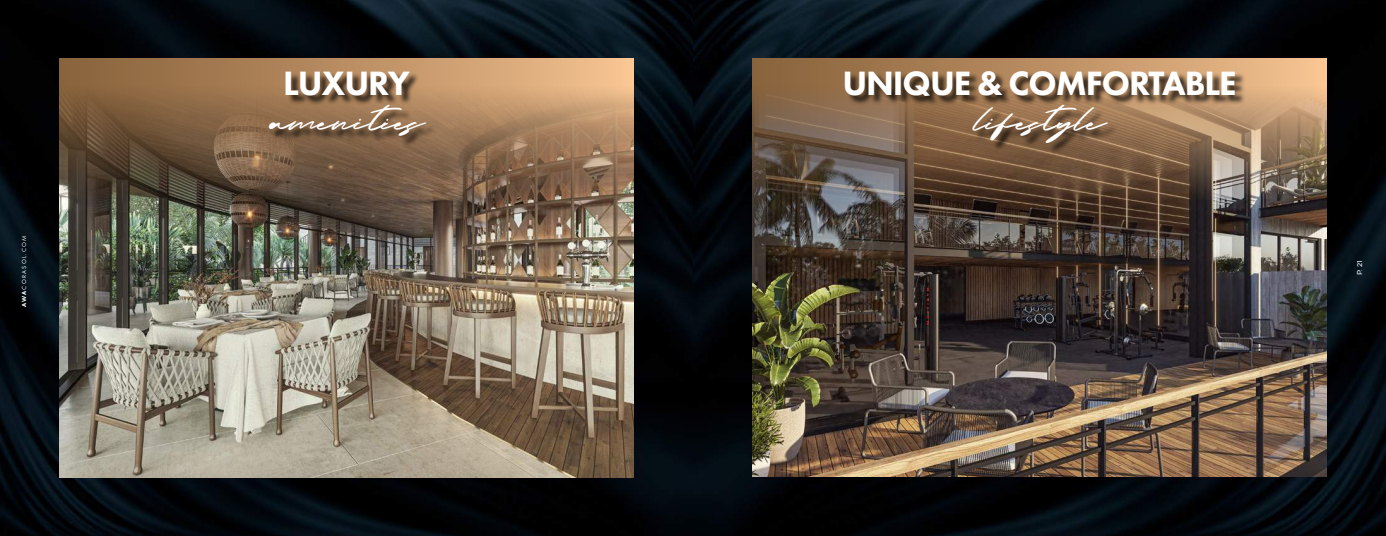
<style>
.page{position:relative;width:1386px;height:536px;background:#fff}
.page>*{position:absolute;margin:0;border:0;box-sizing:border-box;transform-origin:0 0}
.t1{font:800 35px "Futura PT";letter-spacing:-.03em;color:#fff}
.t2{font:35px "Brown Carlson";letter-spacing:-.04em;color:#fff}
.t3{font:500 7px "Loew";color:#fff}
.t4{font:6.12px "Futura PT";letter-spacing:.21em;color:#fff}
.s1{font-weight:800}
</style>
<div class="page">
<img style="left:0;top:0;width:1386px;height:536px">
<div style="left:21px;top:235px;width:13px;height:80px;background:#000;opacity:.75"></div>
<img style="left:752px;top:206px;width:575px;height:270px">
<img style="left:59px;top:206px;width:575px;height:271px">
<svg style="left:59px;top:59px;width:575px;height:147px;background:#8b6c4f"></svg>
<img style="left:752px;top:59px;width:575px;height:147px">
<div style="left:271px;top:73px;width:166px;height:74px;background:#000;opacity:.75"></div>
<div style="left:846px;top:72px;width:400px;height:82px;background:#000;opacity:.75"></div>
<p class="t4" style="left:20px;top:307px;width:73px;rotate:-90deg"><span class="s1">AWA</span>CORASOL.COM</p>
<p class="t1" style="left:283px;top:61px;width:128px">LUXURY</p>
<p class="t2" style="left:270px;top:93px;width:155px">amenities</p>
<p class="t1" style="left:842px;top:61px;width:396px">UNIQUE &amp; COMFORTABLE</p>
<p class="t2" style="left:975px;top:93px;width:131px">lifestyle</p>
<p class="t3" style="left:1354px;top:275px;width:16px;rotate:-90deg">P. 21</p>
</div>
